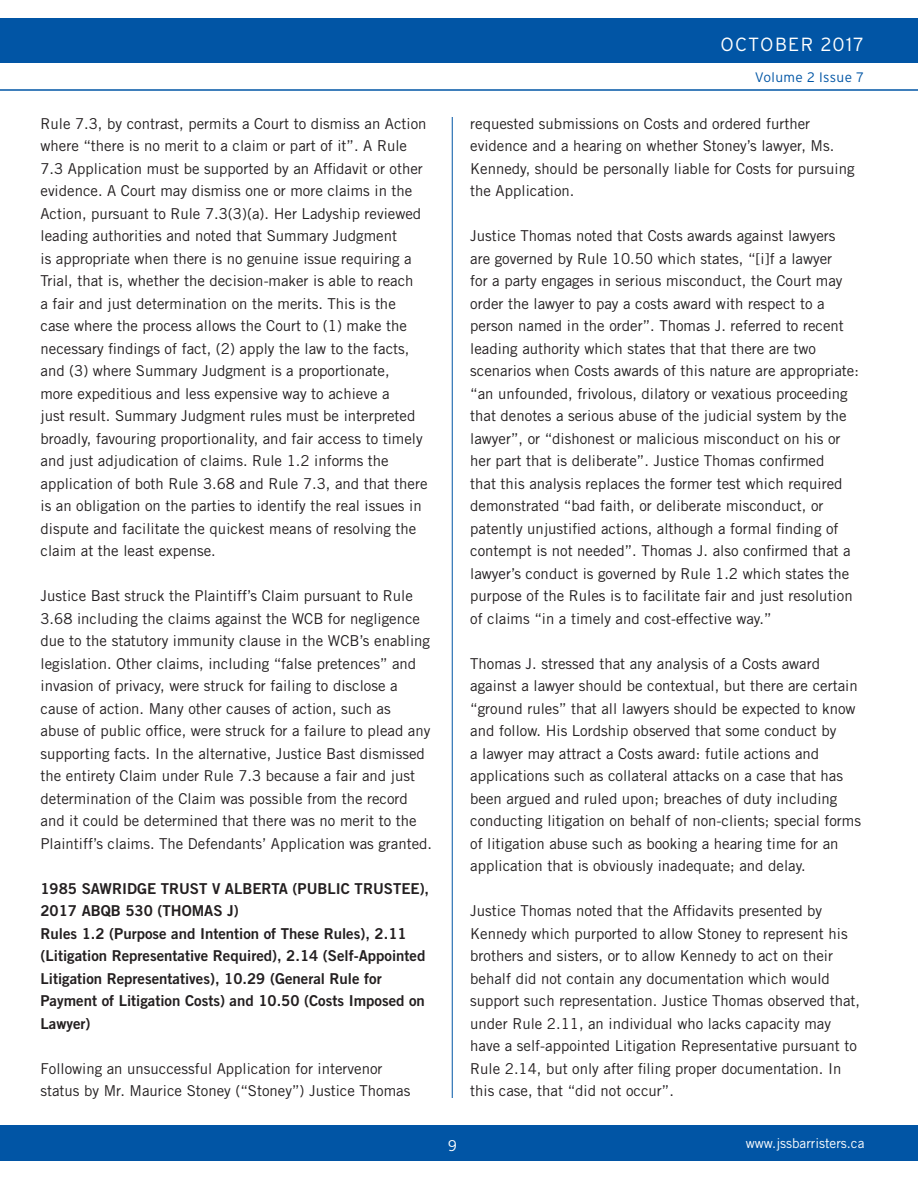
<style>
.page{position:relative;width:918px;height:1188px;background:#fff}
.page>*{position:absolute;margin:0;border:0;box-sizing:border-box;transform-origin:0 0}
.t1{font:300 19.05px "Interstate";letter-spacing:.07em;color:#fff}
.t2{font:15px/22.5px "Trade Gothic";color:#231f20}
.t3{font:15px/22.5px "Trade Gothic Bold Two";color:#231f20}
.t4{font:15px "Trade Gothic";color:#fff}
.t5{font:300 13.65px "Interstate";letter-spacing:.025em;color:#0155a5}
.t6{font:13.5px "Trade Gothic";color:#fff}
</style>
<div class="page">
<div style="left:0;top:18px;width:918px;height:44px;background:#0155a5"></div>
<div style="left:0;top:1125px;width:918px;height:36px;background:#0155a5"></div>
<hr style="left:0;top:89px;width:918px;height:2px;background:#0155a5">
<hr style="left:452px;top:117px;width:1px;height:981px;background:#0155a5">
<p class="t2" style="left:40px;top:112px;width:389px">Rule 7.3, by contrast, permits a Court to dismiss an Action where “there is no merit to a claim or part of it”. A Rule 7.3 Application must be supported by an Affidavit or other evidence. A Court may dismiss one or more claims in the Action, pursuant to Rule 7.3(3)(a). Her Ladyship reviewed leading authorities and noted that Summary Judgment<br>is appropriate when there is no genuine issue requiring a Trial, that is, whether the decision-maker is able to reach<br>a fair and just determination on the merits. This is the case where the process allows the Court to (1) make the necessary findings of fact, (2) apply the law to the facts, and (3) where Summary Judgment is a proportionate,<br>more expeditious and less expensive way to achieve a<br>just result. Summary Judgment rules must be interpreted broadly, favouring proportionality, and fair access to timely and just adjudication of claims. Rule 1.2 informs the application of both Rule 3.68 and Rule 7.3, and that there is an obligation on the parties to identify the real issues in dispute and facilitate the quickest means of resolving the claim at the least expense.</p>
<p class="t2" style="left:40px;top:584px;width:393px">Justice Bast struck the Plaintiff’s Claim pursuant to Rule 3.68 including the claims against the WCB for negligence due to the statutory immunity clause in the WCB’s enabling legislation. Other claims, including “false pretences” and invasion of privacy, were struck for failing to disclose a cause of action. Many other causes of action, such as abuse of public office, were struck for a failure to plead any supporting facts. In the alternative, Justice Bast dismissed the entirety Claim under Rule 7.3 because a fair and just determination of the Claim was possible from the record and it could be determined that there was no merit to the Plaintiff’s claims. The Defendants’ Application was granted.</p>
<p class="t3" style="left:40px;top:877px;width:390px">1985 SAWRIDGE TRUST V ALBERTA (PUBLIC TRUSTEE),<br>2017 ABQB 530 (THOMAS J)</p>
<p class="t3" style="left:40px;top:922px;width:386px">Rules 1.2 (Purpose and Intention of These Rules), 2.11 (Litigation Representative Required), 2.14 (Self-Appointed Litigation Representatives), 10.29 (General Rule for Payment of Litigation Costs) and 10.50 (Costs Imposed on Lawyer)</p>
<p class="t2" style="left:40px;top:1057px;width:371px">Following an unsuccessful Application for intervenor status by Mr. Maurice Stoney (“Stoney”) Justice Thomas</p>
<p class="t1" style="left:720px;top:33px;width:145px">OCTOBER 2017</p>
<p class="t5" style="left:755px;top:69px;width:111px">Volume 2 Issue 7</p>
<p class="t2" style="left:470px;top:112px;width:386px">requested submissions on Costs and ordered further evidence and a hearing on whether Stoney’s lawyer, Ms.<br>Kennedy, should be personally liable for Costs for pursuing the Application.</p>
<p class="t2" style="left:470px;top:224px;width:390px">Justice Thomas noted that Costs awards against lawyers are governed by Rule 10.50 which states, “[i]f a lawyer<br>for a party engages in serious misconduct, the Court may order the lawyer to pay a costs award with respect to a person named in the order”. Thomas J. referred to recent leading authority which states that that there are two scenarios when Costs awards of this nature are appropriate: “an unfounded, frivolous, dilatory or vexatious proceeding that denotes a serious abuse of the judicial system by the lawyer”, or “dishonest or malicious misconduct on his or her part that is deliberate”. Justice Thomas confirmed<br>that this analysis replaces the former test which required demonstrated “bad faith, or deliberate misconduct, or patently unjustified actions, although a formal finding of contempt is not needed”. Thomas J. also confirmed that a lawyer’s conduct is governed by Rule 1.2 which states the purpose of the Rules is to facilitate fair and just resolution of claims “in a timely and cost-effective way.”</p>
<p class="t2" style="left:470px;top:652px;width:392px">Thomas J. stressed that any analysis of a Costs award against a lawyer should be contextual, but there are certain “ground rules” that all lawyers should be expected to know and follow. His Lordship observed that some conduct by<br>a lawyer may attract a Costs award: futile actions and applications such as collateral attacks on a case that has been argued and ruled upon; breaches of duty including conducting litigation on behalf of non-clients; special forms of litigation abuse such as booking a hearing time for an application that is obviously inadequate; and delay.</p>
<p class="t2" style="left:470px;top:899px;width:391px">Justice Thomas noted that the Affidavits presented by Kennedy which purported to allow Stoney to represent his brothers and sisters, or to allow Kennedy to act on their behalf did not contain any documentation which would support such representation. Justice Thomas observed that, under Rule 2.11, an individual who lacks capacity may have a self-appointed Litigation Representative pursuant to Rule 2.14, but only after filing proper documentation. In this case, that “did not occur”.</p>
<p class="t4" style="left:448px;top:1137px;width:11px">9</p>
<p class="t6" style="left:746px;top:1135px;width:120px">www.jssbarristers.ca</p>
</div>
